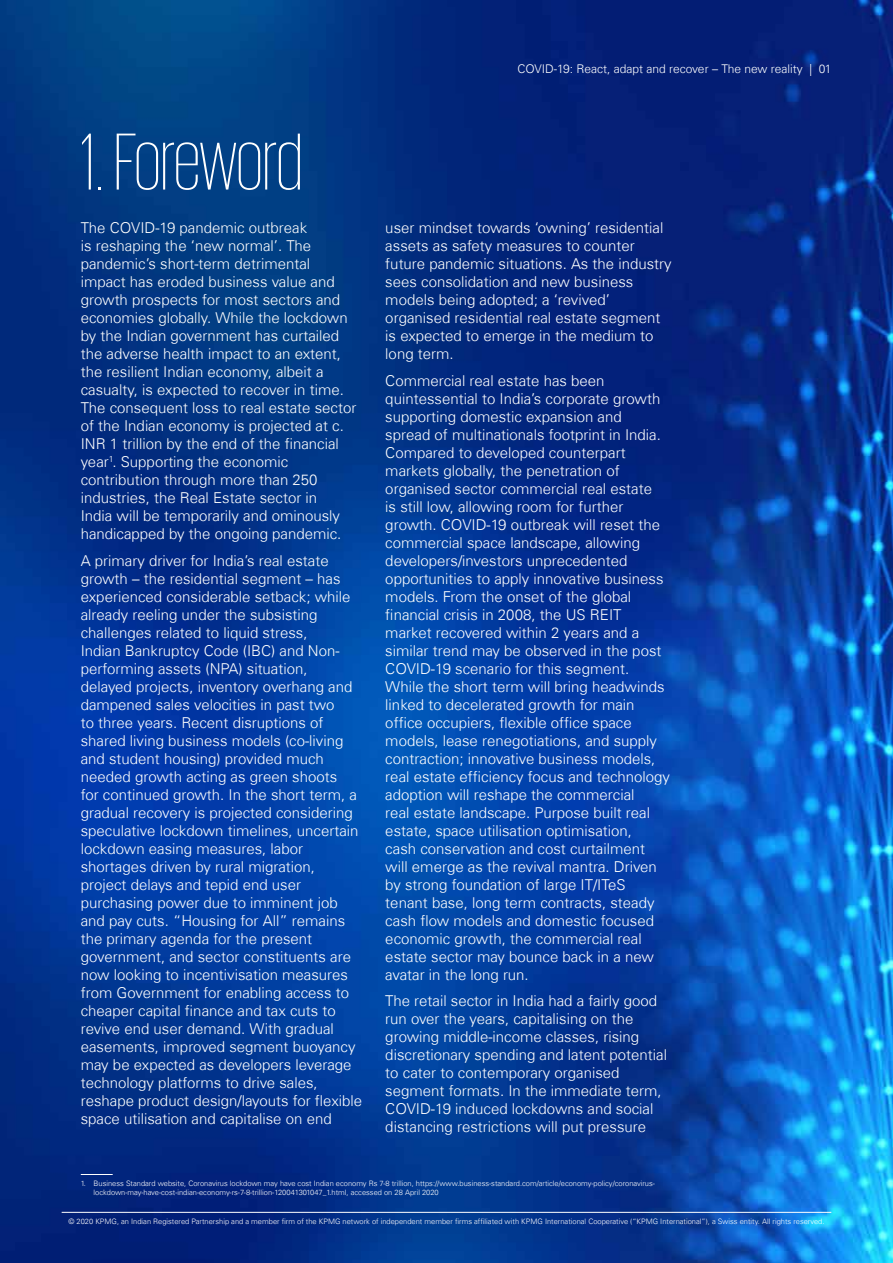
<style>
.page{position:relative;width:893px;height:1263px;background:#fff}
.page>*{position:absolute;margin:0;border:0;box-sizing:border-box;transform-origin:0 0}
.t1{font:200 82.5px "KPMG";letter-spacing:-.005em;color:#fff}
.t2{font:300 15px/18px "Universfor KPMG";color:#fff}
.t3{font:300 12px "Universfor KPMG";color:#fff}
.t4{font:300 7.5px/9px "Universfor KPMG";color:#fff}
</style>
<div class="page">
<img style="left:0;top:0;width:893px;height:1263px">
<hr style="left:62px;top:1212px;width:769px;height:1px;background:#fff">
<hr style="left:81px;top:1174px;width:32px;height:1px;background:#fff">
<h1 class="t1" style="left:81px;top:123px;width:223px">1. Foreword</h1>
<p class="t2" style="left:81px;top:219px;width:277px">The COVID-19 pandemic outbreak<br>is reshaping the ‘new normal’. The pandemic’s short-term detrimental impact has eroded business value and growth prospects for most sectors and economies globally. While the lockdown by the Indian government has curtailed the adverse health impact to an extent, the resilient Indian economy, albeit a casualty, is expected to recover in time.<br>The consequent loss to real estate sector of the Indian economy is projected at c.<br>INR 1 trillion by the end of the financial year<sup>1</sup>. Supporting the economic contribution through more than 250 industries, the Real Estate sector in<br>India will be temporarily and ominously handicapped by the ongoing pandemic.</p>
<p class="t2" style="left:81px;top:551px;width:283px">A primary driver for India’s real estate growth – the residential segment – has experienced considerable setback; while already reeling under the subsisting challenges related to liquid stress,<br>Indian Bankruptcy Code (IBC) and Non&shy;performing assets (NPA) situation, delayed projects, inventory overhang and dampened sales velocities in past two<br>to three years. Recent disruptions of shared living business models (co-living and student housing) provided much needed growth acting as green shoots<br>for continued growth. In the short term, a gradual recovery is projected considering speculative lockdown timelines, uncertain lockdown easing measures, labor shortages driven by rural migration, project delays and tepid end user purchasing power due to imminent job and pay cuts. “Housing for All” remains the primary agenda for the present government, and sector constituents are now looking to incentivisation measures from Government for enabling access to cheaper capital finance and tax cuts to revive end user demand. With gradual easements, improved segment buoyancy may be expected as developers leverage technology platforms to drive sales, reshape product design/layouts for flexible space utilisation and capitalise on end</p>
<p class="t3" style="left:517px;top:61px;width:315px">COVID-19: React, adapt and recover – The new reality | 01</p>
<p class="t2" style="left:385px;top:219px;width:288px">user mindset towards ‘owning’ residential assets as safety measures to counter future pandemic situations. As the industry sees consolidation and new business models being adopted; a ‘revived’ organised residential real estate segment is expected to emerge in the medium to long term.</p>
<p class="t2" style="left:385px;top:371px;width:286px">Commercial real estate has been quintessential to India’s corporate growth supporting domestic expansion and spread of multinationals footprint in India.<br>Compared to developed counterpart markets globally, the penetration of organised sector commercial real estate<br>is still low, allowing room for further growth. COVID-19 outbreak will reset the commercial space landscape, allowing developers/investors unprecedented opportunities to apply innovative business models. From the onset of the global financial crisis in 2008, the US REIT market recovered within 2 years and a similar trend may be observed in the post COVID-19 scenario for this segment.<br>While the short term will bring headwinds linked to decelerated growth for main office occupiers, flexible office space models, lease renegotiations, and supply contraction; innovative business models, real estate efficiency focus and technology adoption will reshape the commercial<br>real estate landscape. Purpose built real estate, space utilisation optimisation,<br>cash conservation and cost curtailment will emerge as the revival mantra. Driven by strong foundation of large IT/ITeS tenant base, long term contracts, steady cash flow models and domestic focused economic growth, the commercial real estate sector may bounce back in a new avatar in the long run.</p>
<p class="t2" style="left:385px;top:992px;width:283px">The retail sector in India had a fairly good run over the years, capitalising on the growing middle-income classes, rising discretionary spending and latent potential to cater to contemporary organised segment formats. In the immediate term, COVID-19 induced lockdowns and social distancing restrictions will put pressure</p>
<p class="t4" style="left:94px;top:1179px;width:563px;text-indent:-13px">1. Business Standard website, Coronavirus lockdown may have cost Indian economy Rs 7-8 trillion, https://www.business-standard.com/article/economy-policy/coronavirus&shy;lockdown-may-have-cost-indian-economy-rs-7-8-trillion-120041301047_1.html, accessed on 28 April 2020</p>
<p class="t4" style="left:69px;top:1217px;width:757px">© 2020 KPMG, an Indian Registered Partnership and a member firm of the KPMG network of independent member firms affiliated with KPMG International Cooperative (“KPMG International”), a Swiss entity. All rights reserved.</p>
</div>
